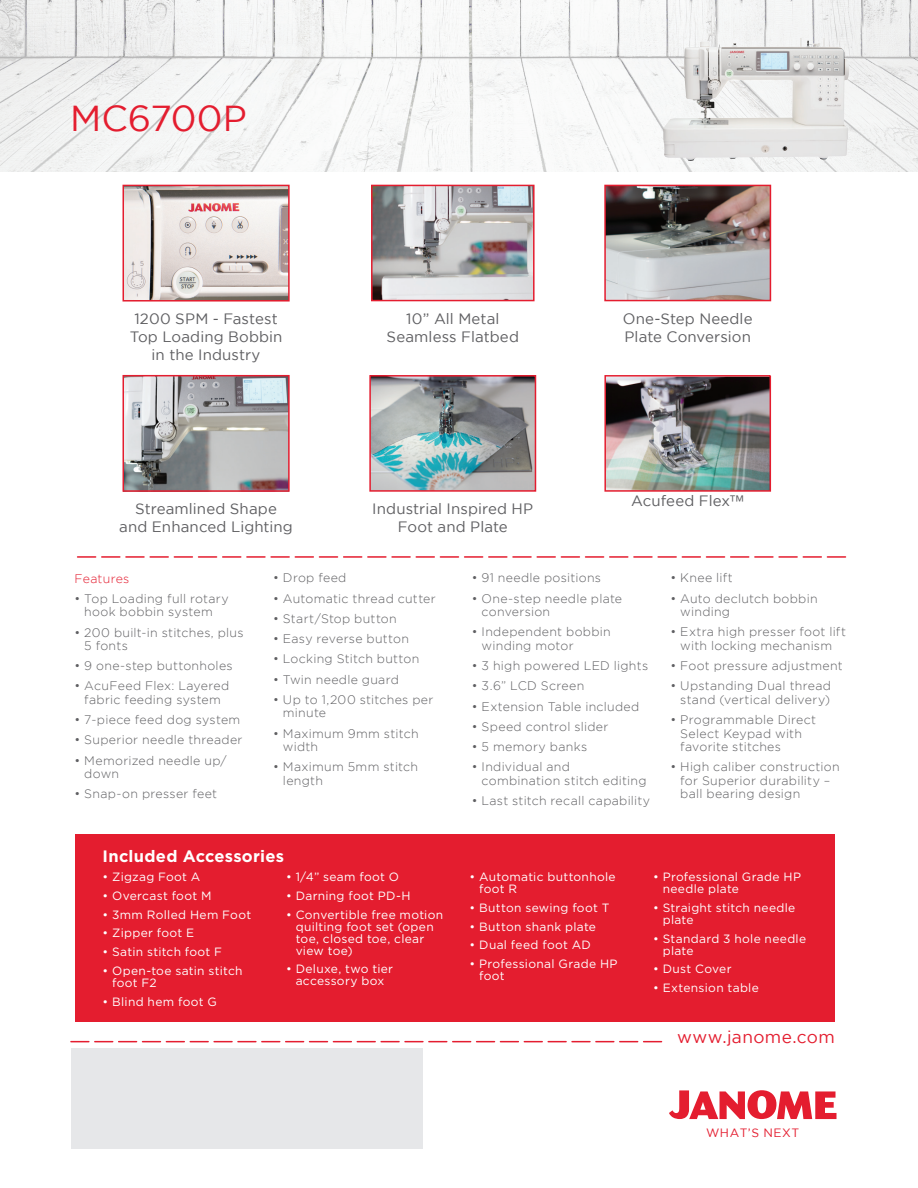
<style>
.page{position:relative;width:918px;height:1188px;background:#fff}
.page>*{position:absolute;margin:0;border:0;box-sizing:border-box;transform-origin:0 0}
.t1{font:36px "Gotham";color:#e41d2f}
.t2{font:17.25px "Gotham";letter-spacing:.025em;color:#e41d2f}
.t3{font:700 16.5px "Gotham";letter-spacing:.015em;color:#fff}
.t4{font:15px/18px "Gotham";letter-spacing:.01em;color:#5f5f62;text-align:center}
.t5{font:300 12.3px/13.5px "Gotham";letter-spacing:.025em;color:#5f5f62}
.t6{font:300 12.3px "Gotham";letter-spacing:.02em;color:#e41d2f}
.t7{font:12px/12px "Gotham";letter-spacing:.025em;color:#fff}
.t8{font:12px "Gotham";letter-spacing:.045em;color:#e41d2f}
.s1{font-family:"Avenir LT Std"}
</style>
<div class="page">
<svg style="left:669px;top:1090px;width:168px;height:29px"></svg>
<div style="left:71px;top:1048px;width:352px;height:100px;background:#e6e7e9"></div>
<svg style="left:71px;top:1041px;width:591px;height:1px"></svg>
<img style="left:0;top:0;width:918px;height:171px">
<svg style="left:78px;top:556px;width:768px;height:2px"></svg>
<img style="left:680px;top:38px;width:121px;height:73px">
<img style="left:374px;top:188px;width:158px;height:110px">
<div style="left:371px;top:185px;width:164px;height:116px;border:2px solid #e41d2f"></div>
<img style="left:607px;top:188px;width:161px;height:110px">
<div style="left:604px;top:185px;width:167px;height:116px;border:2px solid #e41d2f"></div>
<img style="left:372px;top:378px;width:161px;height:111px">
<div style="left:369px;top:375px;width:167px;height:117px;border:2px solid #e41d2f"></div>
<img style="left:604px;top:375px;width:168px;height:117px">
<img style="left:126px;top:188px;width:161px;height:111px">
<div style="left:123px;top:185px;width:167px;height:117px;border:2px solid #e41d2f"></div>
<img style="left:126px;top:378px;width:161px;height:111px">
<div style="left:123px;top:375px;width:167px;height:117px;border:2px solid #e41d2f"></div>
<div style="left:76px;top:834px;width:759px;height:188px;background:#e41d2f"></div>
<h1 class="t1" style="left:70px;top:98px;width:178px">MC6700P</h1>
<p class="t4" style="left:130px;top:310px;width:154px">1200 SPM - Fastest<br>Top Loading Bobbin in the Industry</p>
<p class="t4" style="left:623px;top:310px;width:131px;text-align:left">One-Step Needle<br>Plate Conversion</p>
<p class="t4" style="left:387px;top:310px;width:134px">10” All Metal<br>Seamless Flatbed</p>
<p class="t4" style="left:119px;top:500px;width:175px">Streamlined Shape<br>and Enhanced Lighting</p>
<p class="t4" style="left:372px;top:500px;width:163px">Industrial Inspired HP<br>Foot and Plate</p>
<p class="t4" style="left:631px;top:492px;width:115px">Acufeed Flex<span class="s1">™</span></p>
<p class="t6" style="left:75px;top:571px;width:56px">Features</p>
<p class="t5" style="left:75px;top:592px;width:156px;text-align:center">• Top Loading full rotary hook bobbin system</p>
<p class="t5" style="left:84px;top:625px;width:161px;text-indent:-10px">• 200 built-in stitches, plus<br>5 fonts</p>
<p class="t5" style="left:75px;top:659px;width:160px">• 9 one-step buttonholes</p>
<p class="t5" style="left:75px;top:679px;width:156px;text-align:center">• AcuFeed Flex: Layered fabric feeding system</p>
<p class="t5" style="left:75px;top:713px;width:167px">• 7-piece feed dog system</p>
<p class="t5" style="left:75px;top:733px;width:170px">• Superior needle threader</p>
<p class="t5" style="left:84px;top:753px;width:144px;text-indent:-10px">• Memorized needle up/ down</p>
<p class="t5" style="left:75px;top:787px;width:144px">• Snap-on presser feet</p>
<p class="t5" style="left:273px;top:571px;width:75px">• Drop feed</p>
<p class="t5" style="left:273px;top:591px;width:164px">• Automatic thread cutter</p>
<p class="t5" style="left:273px;top:612px;width:125px">• Start/Stop button</p>
<p class="t5" style="left:273px;top:632px;width:137px">• Easy reverse button</p>
<p class="t5" style="left:273px;top:652px;width:148px">• Locking Stitch button</p>
<p class="t5" style="left:273px;top:672px;width:127px">• Twin needle guard</p>
<p class="t5" style="left:283px;top:693px;width:152px;text-indent:-10px">• Up to 1,200 stitches per minute</p>
<p class="t5" style="left:283px;top:726px;width:137px;text-indent:-10px">• Maximum 9mm stitch width</p>
<p class="t5" style="left:283px;top:760px;width:137px;text-indent:-10px">• Maximum 5mm stitch length</p>
<h3 class="t3" style="left:103px;top:845px;width:183px">Included Accessories</h3>
<p class="t7" style="left:103px;top:871px;width:99px">• Zigzag Foot A</p>
<p class="t7" style="left:103px;top:889px;width:110px">• Overcast foot M</p>
<p class="t7" style="left:103px;top:908px;width:150px">• 3mm Rolled Hem Foot</p>
<p class="t7" style="left:103px;top:927px;width:93px">• Zipper foot E</p>
<p class="t7" style="left:103px;top:946px;width:121px">• Satin stitch foot F</p>
<p class="t7" style="left:112px;top:964px;width:132px;text-indent:-10px">• Open-toe satin stitch foot F2</p>
<p class="t7" style="left:103px;top:995px;width:116px">• Blind hem foot G</p>
<p class="t7" style="left:286px;top:871px;width:114px">• 1/4” seam foot O</p>
<p class="t7" style="left:286px;top:889px;width:126px">• Darning foot PD-H</p>
<p class="t7" style="left:296px;top:908px;width:149px;text-indent:-10px">• Convertible free motion quilting foot set (open toe, closed toe, clear view toe)</p>
<p class="t7" style="left:286px;top:963px;width:109px;text-align:center">• Deluxe, two tier accessory box</p>
<p class="t5" style="left:472px;top:571px;width:131px">• 91 needle positions</p>
<p class="t5" style="left:482px;top:591px;width:142px;text-indent:-10px">• One-step needle plate conversion</p>
<p class="t5" style="left:482px;top:625px;width:131px;text-indent:-10px">• Independent bobbin winding motor</p>
<p class="t5" style="left:472px;top:659px;width:178px">• 3 high powered LED lights</p>
<p class="t5" style="left:472px;top:679px;width:114px">• 3.6” LCD Screen</p>
<p class="t5" style="left:472px;top:699px;width:169px">• Extension Table included</p>
<p class="t5" style="left:472px;top:720px;width:138px">• Speed control slider</p>
<p class="t5" style="left:472px;top:740px;width:117px">• 5 memory banks</p>
<p class="t5" style="left:482px;top:760px;width:167px;text-indent:-10px">• Individual and combination stitch editing</p>
<p class="t5" style="left:472px;top:794px;width:180px">• Last stitch recall capability</p>
<p class="t5" style="left:670px;top:571px;width:64px">• Knee lift</p>
<p class="t5" style="left:680px;top:591px;width:139px;text-indent:-10px">• Auto declutch bobbin winding</p>
<p class="t5" style="left:670px;top:625px;width:177px;text-align:center">• Extra high presser foot lift with locking mechanism</p>
<p class="t5" style="left:670px;top:659px;width:174px">• Foot pressure adjustment</p>
<p class="t5" style="left:670px;top:679px;width:162px;text-align:right">• Upstanding Dual thread stand (vertical delivery)</p>
<p class="t5" style="left:680px;top:713px;width:137px;text-indent:-10px">• Programmable Direct<br>Select Keypad with favorite stitches</p>
<p class="t5" style="left:680px;top:760px;width:161px;text-indent:-10px">• High caliber construction for Superior durability – ball bearing design</p>
<p class="t7" style="left:479px;top:871px;width:138px;text-indent:-10px">• Automatic buttonhole foot R</p>
<p class="t7" style="left:470px;top:901px;width:141px">• Button sewing foot T</p>
<p class="t7" style="left:470px;top:920px;width:128px">• Button shank plate</p>
<p class="t7" style="left:470px;top:939px;width:123px">• Dual feed foot AD</p>
<p class="t7" style="left:479px;top:958px;width:140px;text-indent:-10px">• Professional Grade HP foot</p>
<p class="t7" style="left:663px;top:871px;width:140px;text-indent:-10px">• Professional Grade HP needle plate</p>
<p class="t7" style="left:663px;top:901px;width:134px;text-indent:-10px">• Straight stitch needle plate</p>
<p class="t7" style="left:663px;top:932px;width:145px;text-indent:-10px">• Standard 3 hole needle plate</p>
<p class="t7" style="left:653px;top:963px;width:80px">• Dust Cover</p>
<p class="t7" style="left:653px;top:981px;width:107px">• Extension table</p>
<h2 class="t2" style="left:677px;top:1027px;width:159px">www.janome.com</h2>
<p class="t8" style="left:706px;top:1126px;width:95px">WHAT’S NEXT</p>
</div>
